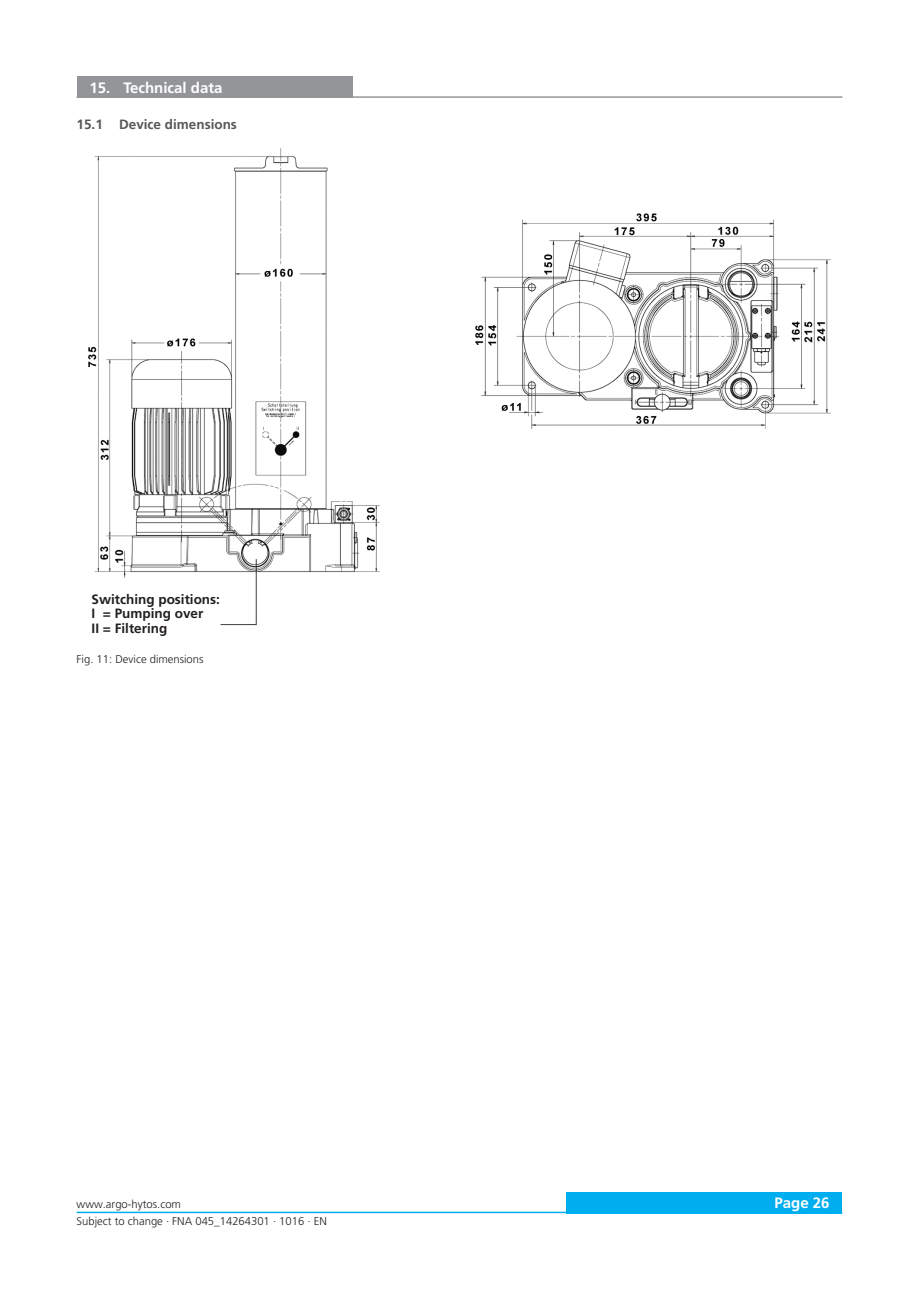
<style>
.page{position:relative;width:919px;height:1289px;background:#fff}
.page>*{position:absolute;margin:0;border:0;box-sizing:border-box;transform-origin:0 0}
.t1{font:700 15px "Frutiger LT Pro";color:#fff}
.Überschrift_3_Ebene_3{font:700 13.5px "Frutiger LT Pro";color:#231f20}
.t2{font:700 13.5px "Frutiger LT Pro";color:#57585a}
._08_Legend{font:300 11.25px "Frutiger LT Pro";color:#231f20}
</style>
<div class="page">
<div style="left:566px;top:1191px;width:276px;height:22px;background:#00aeef"></div>
<hr style="left:77px;top:1211px;width:765px;height:2px;background:#00aeef">
<div style="left:77px;top:77px;width:275px;height:21px;background:#939598"></div>
<hr style="left:77px;top:96px;width:765px;height:2px;background:#939598">
<img style="left:88px;top:148px;width:743px;height:478px">
<div style="left:92px;top:593px;width:128px;height:45px;background:#fff"></div>
<p class="t1" style="left:89px;top:79px;width:135px">15. Technical data</p>
<p class="t2" style="left:77px;top:117px;width:162px">15.1 Device dimensions</p>
<p class="Überschrift_3_Ebene_3" style="left:92px;top:591px;width:130px">Switching positions:</p>
<p class="Überschrift_3_Ebene_3" style="left:92px;top:606px;width:113px">I = Pumping over</p>
<p class="Überschrift_3_Ebene_3" style="left:92px;top:620px;width:77px">II = Filtering</p>
<p class="_08_Legend" style="left:77px;top:652px;width:128px">Fig. 11: Device dimensions</p>
<p class="_08_Legend" style="left:77px;top:1197px;width:106px">www.argo-hytos.com</p>
<h1 class="t1" style="left:774px;top:1194px;width:57px">Page 26</h1>
<p class="_08_Legend" style="left:77px;top:1214px;width:252px">Subject to change · FNA 045_14264301 · 1016 · EN</p>
</div>
